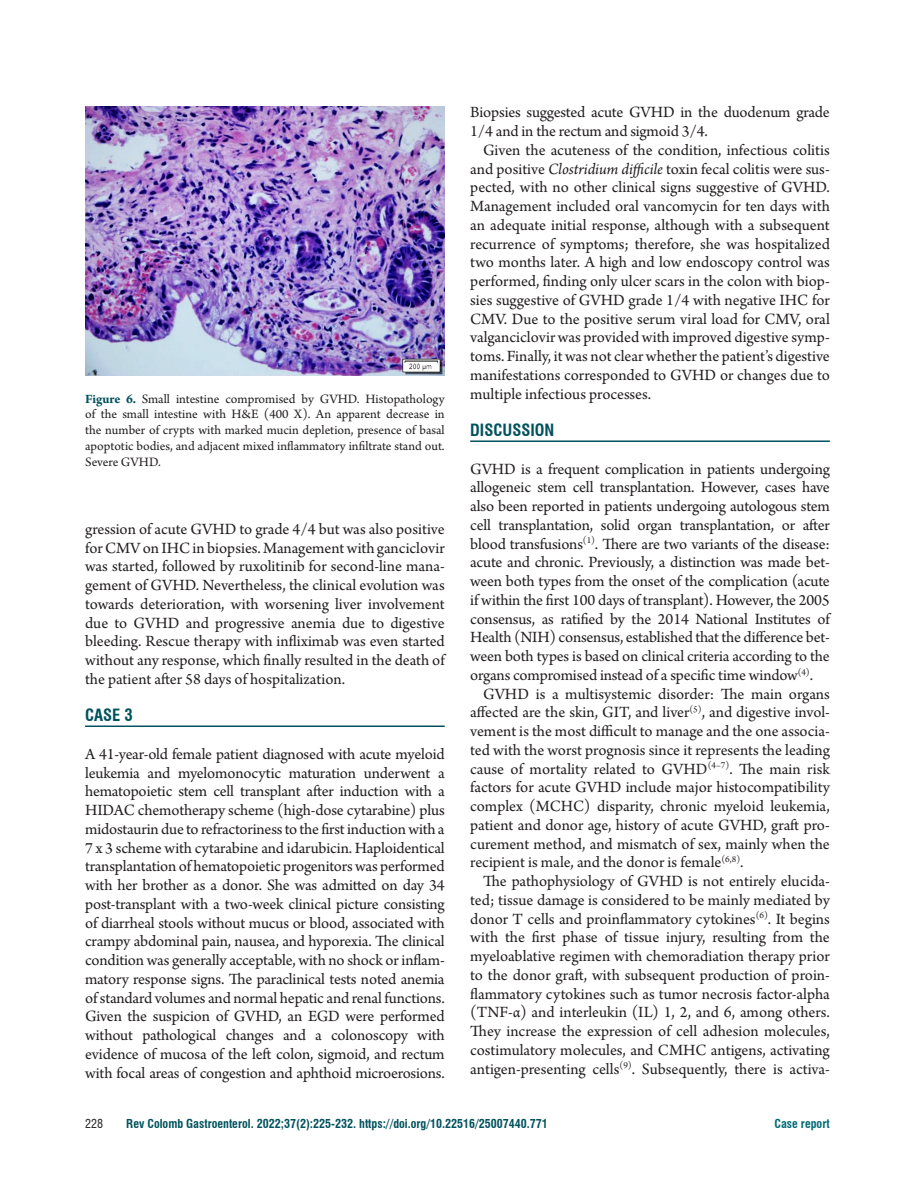
<style>
.page{position:relative;width:915px;height:1188px;background:#fff}
.page>*{position:absolute;margin:0;border:0;box-sizing:border-box;transform-origin:0 0}
.Texto_con_sangría{font:16.5px/18.8px "Arno Pro";color:#231f20;text-align:justify}
.Texto{font:16.5px/18.8px "Arno Pro";letter-spacing:-.01em;color:#231f20;text-align:justify}
.Título_1{font:700 condensed 16.5px "Swiss 721 BT";color:#00525d}
.Títulos_tablas_y_fig{font:13.5px/15.8px "Arno Pro";letter-spacing:-.005em;color:#231f20;text-align:justify}
.t1{font:700 condensed 12px "Swiss 721 BT";color:#00525d}
.t2{font:700 condensed 12px "Swiss 721 BT";color:#006b76}
.t3{font:condensed 12px "Swiss 721 BT";color:#231f20}
.s1{font-weight:700;color:#00525d}
.s2{font-style:italic}
</style>
<div class="page">
<hr style="left:85px;top:726px;width:359px;height:1px;background:#00525d">
<hr style="left:470px;top:440px;width:359px;height:2px;background:#00525d">
<img style="left:85px;top:106px;width:359px;height:270px">
<p class="Títulos_tablas_y_fig" style="left:85px;top:391px;width:361px"><span class="s1">Figure 6.</span> Small intestine compromised by GVHD. Histopathology of the small intestine with H&amp;E (400 X). An apparent decrease in the number of crypts with marked mucin depletion, presence of basal apoptotic bodies, and adjacent mixed inflammatory infiltrate stand out.<br>Severe GVHD.</p>
<p class="Texto_con_sangría" style="left:85px;top:520px;width:361px">gression of acute GVHD to grade 4/4 but was also positive for CMV on IHC in biopsies. Management with ganciclovir was started, followed by ruxolitinib for second-line mana&shy;gement of GVHD. Nevertheless, the clinical evolution was towards deterioration, with worsening liver involvement due to GVHD and progressive anemia due to digestive bleeding. Rescue therapy with infliximab was even started without any response, which finally resulted in the death of the patient after 58 days of hospitalization.</p>
<p class="Título_1" style="left:85px;top:705px;width:49px">CASE 3</p>
<p class="Texto" style="left:85px;top:745px;width:361px">A 41-year-old female patient diagnosed with acute myeloid leukemia and myelomonocytic maturation underwent a hematopoietic stem cell transplant after induction with a HIDAC chemotherapy scheme (high-dose cytarabine) plus midostaurin due to refractoriness to the first induction with a 7 x 3 scheme with cytarabine and idarubicin. Haploidentical transplantation of hematopoietic progenitors was performed with her brother as a donor. She was admitted on day 34 post-transplant with a two-week clinical picture consisting of diarrheal stools without mucus or blood, associated with crampy abdominal pain, nausea, and hyporexia. The clinical condition was generally acceptable, with no shock or inflam&shy;matory response signs. The paraclinical tests noted anemia of standard volumes and normal hepatic and renal functions.<br>Given the suspicion of GVHD, an EGD were performed without pathological changes and a colonoscopy with evidence of mucosa of the left colon, sigmoid, and rectum with focal areas of congestion and aphthoid microerosions.</p>
<p class="Texto" style="left:470px;top:104px;width:361px">Biopsies suggested acute GVHD in the duodenum grade<br>1/4 and in the rectum and sigmoid 3/4.</p>
<p class="Texto_con_sangría" style="left:470px;top:142px;width:361px;text-indent:13px">Given the acuteness of the condition, infectious colitis and positive <span class="s2">Clostridium difficile</span> toxin fecal colitis were sus&shy;pected, with no other clinical signs suggestive of GVHD.<br>Management included oral vancomycin for ten days with an adequate initial response, although with a subsequent recurrence of symptoms; therefore, she was hospitalized two months later. A high and low endoscopy control was performed, finding only ulcer scars in the colon with biop&shy;sies suggestive of GVHD grade 1/4 with negative IHC for CMV. Due to the positive serum viral load for CMV, oral valganciclovir was provided with improved digestive symp&shy;toms. Finally, it was not clear whether the patient’s digestive manifestations corresponded to GVHD or changes due to multiple infectious processes.</p>
<p class="Título_1" style="left:470px;top:420px;width:86px">DISCUSSION</p>
<p class="Texto" style="left:470px;top:460px;width:361px">GVHD is a frequent complication in patients undergoing allogeneic stem cell transplantation. However, cases have also been reported in patients undergoing autologous stem cell transplantation, solid organ transplantation, or after blood transfusions<sup>(1)</sup>. There are two variants of the disease: acute and chronic. Previously, a distinction was made bet&shy;ween both types from the onset of the complication (acute if within the first 100 days of transplant). However, the 2005 consensus, as ratified by the 2014 National Institutes of Health (NIH) consensus, established that the difference bet&shy;ween both types is based on clinical criteria according to the organs compromised instead of a specific time window<sup>(4)</sup>.</p>
<p class="Texto_con_sangría" style="left:470px;top:685px;width:361px;text-indent:13px">GVHD is a multisystemic disorder: The main organs affected are the skin, GIT, and liver<sup>(5)</sup>, and digestive invol&shy;vement is the most difficult to manage and the one associa&shy;ted with the worst prognosis since it represents the leading cause of mortality related to GVHD<sup>(4–7)</sup>. The main risk factors for acute GVHD include major histocompatibility complex (MCHC) disparity, chronic myeloid leukemia, patient and donor age, history of acute GVHD, graft pro&shy;curement method, and mismatch of sex, mainly when the recipient is male, and the donor is female<sup>(6,8)</sup>.</p>
<p class="Texto_con_sangría" style="left:470px;top:873px;width:361px;text-indent:13px">The pathophysiology of GVHD is not entirely elucida&shy;ted; tissue damage is considered to be mainly mediated by donor T cells and proinflammatory cytokines<sup>(6)</sup>. It begins with the first phase of tissue injury, resulting from the myeloablative regimen with chemoradiation therapy prior to the donor graft, with subsequent production of proin&shy;flammatory cytokines such as tumor necrosis factor-alpha (TNF-α) and interleukin (IL) 1, 2, and 6, among others.<br>They increase the expression of cell adhesion molecules, costimulatory molecules, and CMHC antigens, activating antigen-presenting cells<sup>(9)</sup>. Subsequently, there is activa-</p>
<p class="t3" style="left:85px;top:1116px;width:19px">228</p>
<p class="t1" style="left:126px;top:1117px;width:423px">Rev Colomb Gastroenterol. 2022;37(2):225-232. https://doi.org/10.22516/25007440.771</p>
<p class="t2" style="left:774px;top:1117px;width:57px">Case report</p>
</div>
